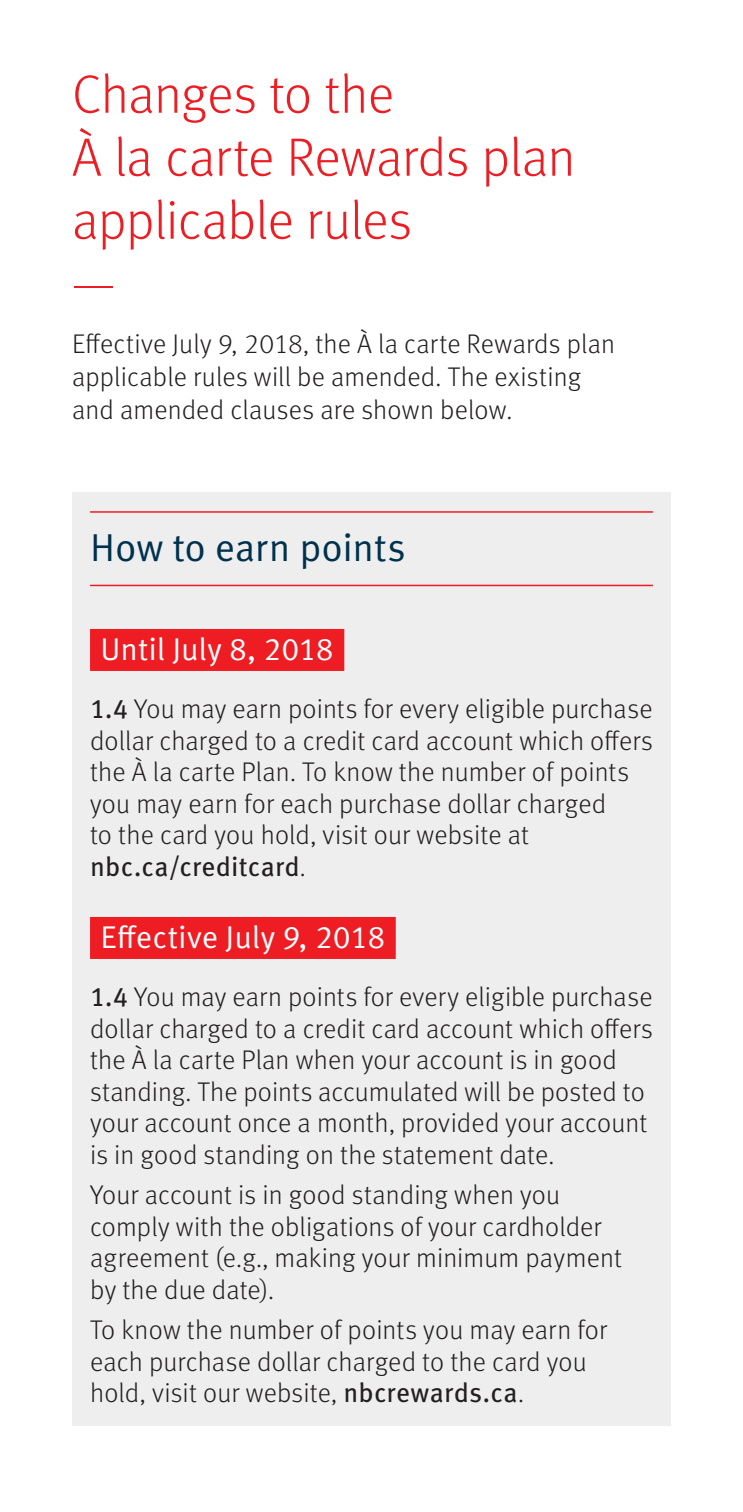
<style>
.page{position:relative;width:743px;height:1512px;background:#fff}
.page>*{position:absolute;margin:0;border:0;box-sizing:border-box;transform-origin:0 0}
.t1{font:300 54px/63px "Meta OT";letter-spacing:-.015em;color:#ee1d23}
.t2{font:100 54px "Meta OT";color:#ee1d23}
.t3{font:39px "Meta OT Norm";letter-spacing:-.005em;color:#00314d}
.t4{font:31.5px "Meta OT Norm";color:#fff}
.t5{font:300 27px/31.5px "Meta OT";letter-spacing:.005em;color:#231f20}
.s1{font-weight:400}
</style>
<div class="page">
<div style="left:72px;top:492px;width:598px;height:934px;background:#eeeeef"></div>
<hr style="left:90px;top:511px;width:562px;height:2px;background:#ee1d23">
<hr style="left:90px;top:585px;width:562px;height:1px;background:#ee1d23">
<div style="left:90px;top:629px;width:254px;height:42px;background:#ee1d23"></div>
<div style="left:90px;top:917px;width:305px;height:42px;background:#ee1d23"></div>
<h1 class="t1" style="left:72px;top:67px;width:505px">Changes to the<br>À la carte Rewards plan applicable rules</h1>
<h1 class="t2" style="left:72px;top:263px;width:45px">—</h1>
<p class="t5" style="left:72px;top:329px;width:544px;line-height:33px">Effective July 9, 2018, the À la carte Rewards plan applicable rules will be amended. The existing and amended clauses are shown below.</p>
<h2 class="t3" style="left:90px;top:533px;width:317px">How to earn points</h2>
<p class="t4" style="left:100px;top:637px;width:235px">Until July 8, 2018</p>
<p class="t5" style="left:90px;top:695px;width:564px"><span class="s1">1.4</span> You may earn points for every eligible purchase dollar charged to a credit card account which offers the À la carte Plan. To know the number of points you may earn for each purchase dollar charged<br>to the card you hold, visit our website at <span class="s1">nbc.ca/creditcard</span>.</p>
<p class="t4" style="left:100px;top:925px;width:286px">Effective July 9, 2018</p>
<p class="t5" style="left:90px;top:983px;width:564px"><span class="s1">1.4</span> You may earn points for every eligible purchase dollar charged to a credit card account which offers the À la carte Plan when your account is in good standing. The points accumulated will be posted to your account once a month, provided your account is in good standing on the statement date.</p>
<p class="t5" style="left:90px;top:1181px;width:533px">Your account is in good standing when you comply with the obligations of your cardholder agreement (e.g., making your minimum payment by the due date).</p>
<p class="t5" style="left:90px;top:1316px;width:518px">To know the number of points you may earn for each purchase dollar charged to the card you hold, visit our website, <span class="s1">nbcrewards.ca</span>.</p>
</div>
